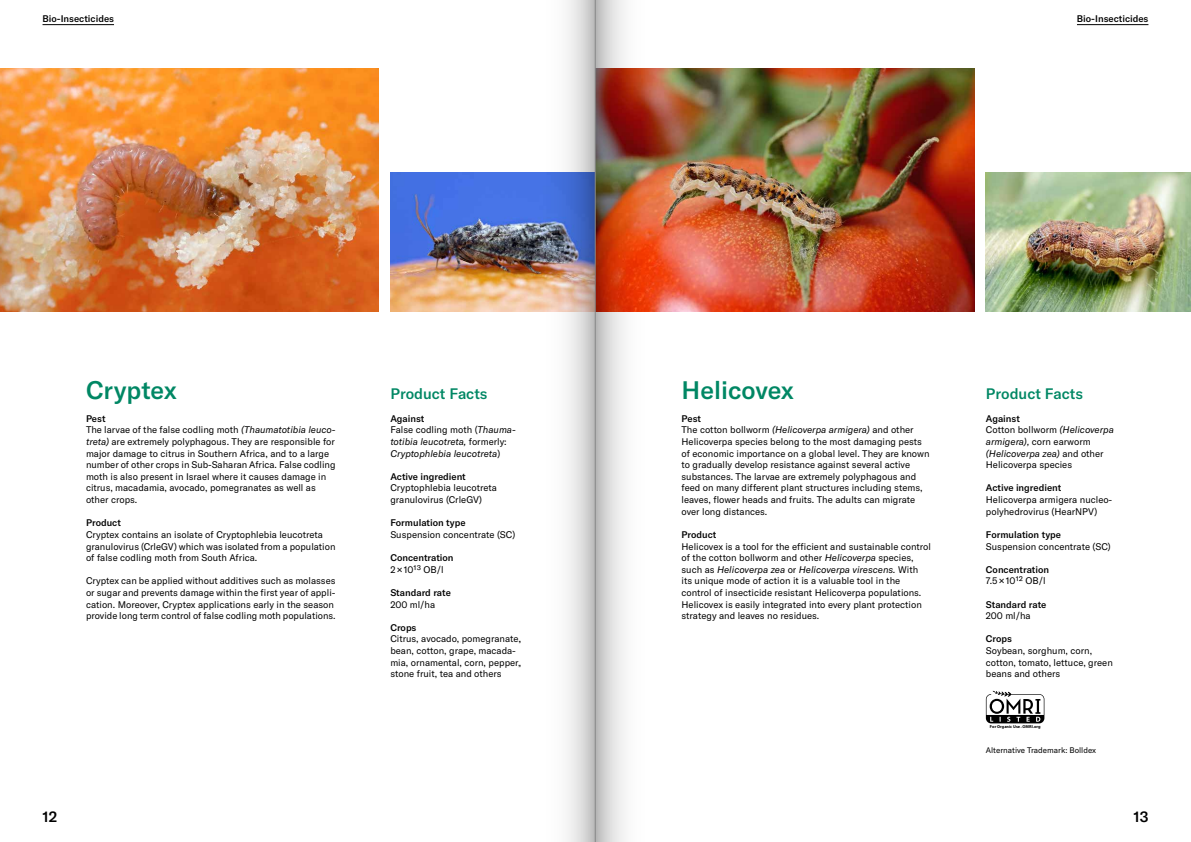
<style>
.page{position:relative;width:1191px;height:842px;background:#fff}
.page>*{position:absolute;margin:0;border:0;box-sizing:border-box;transform-origin:0 0}
.t1{font:500 25px "GT America LCG";color:#008764}
.t2{font:500 15px "GT America LCG";color:#008764}
.t3{font:500 15px "GT America LCG";color:#000}
.Text{font:9.5px/11.6px "GT America LCG";color:#000}
.h3_First{font:500 9.5px "GT America LCG";color:#000}
.Text-2{font:italic 9.5px/11.6px "GT America LCG";color:#000}
.Legende{font:8px "GT America LCG";color:#000}
.t4{font:700 4.2px "Myriad Pro";letter-spacing:.005em;color:#000}
.s1{font-style:italic}
.s2{font-style:normal}
.s3{font-size:3px}
</style>
<div class="page">
<hr style="left:43px;top:24px;width:71px;height:1px;background:#000">
<hr style="left:1077px;top:24px;width:71px;height:1px;background:#000">
<img style="left:986px;top:172px;width:205px;height:140px">
<svg style="left:986px;top:691px;width:58px;height:32px"></svg>
<img style="left:0;top:68px;width:379px;height:244px">
<img style="left:390px;top:172px;width:130px;height:140px">
<img style="left:670px;top:68px;width:304px;height:244px">
<img style="left:596px;top:0;width:74px;height:842px">
<svg style="left:520px;top:0;width:75px;height:842px"></svg>
<hr style="left:595px;top:0;width:1px;height:842px;background:#878988">
<p class="h3_First" style="left:43px;top:11px;width:73px">Bio-Insecticides</p>
<p class="h3_First" style="left:1077px;top:11px;width:73px">Bio-Insecticides</p>
<p class="t1" style="left:86px;top:371px;width:92px">Cryptex</p>
<p class="h3_First" style="left:86px;top:411px;width:21px">Pest</p>
<p class="Text" style="left:86px;top:424px;width:251px">The larvae of the false codling moth <span class="s1">(Thaumatotibia leuco&shy;treta)</span> are extremely polyphagous. They are responsible for major damage to citrus in Southern Africa, and to a large number of other crops in Sub-Saharan Africa. False codling moth is also present in Israel where it causes damage in citrus, macadamia, avocado, pomegranates as well as other crops.</p>
<p class="h3_First" style="left:86px;top:516px;width:36px">Product</p>
<p class="Text" style="left:86px;top:528px;width:251px">Cryptex contains an isolate of Cryptophlebia leucotreta granulovirus (CrleGV) which was isolated from a population of false codling moth from South Africa.</p>
<p class="Text" style="left:86px;top:574px;width:251px">Cryptex can be applied without additives such as molasses or sugar and prevents damage within the first year of appli&shy;cation. Moreover, Cryptex applications early in the season provide long term control of false codling moth populations.</p>
<p class="t2" style="left:390px;top:382px;width:99px">Product Facts</p>
<p class="h3_First" style="left:390px;top:411px;width:36px">Against</p>
<p class="Text-2" style="left:390px;top:424px;width:127px"><span class="s2">False codling moth (</span>Thauma&shy;totibia leucotreta, <span class="s2">formerly:<br></span>Cryptophlebia leucotreta<span class="s2">)</span></p>
<p class="h3_First" style="left:390px;top:469px;width:77px">Active ingredient</p>
<p class="Text" style="left:390px;top:482px;width:108px">Cryptophlebia leucotreta granulovirus (CrleGV)</p>
<p class="h3_First" style="left:390px;top:516px;width:77px">Formulation type</p>
<p class="Text" style="left:390px;top:528px;width:126px">Suspension concentrate (SC)</p>
<p class="h3_First" style="left:390px;top:551px;width:65px">Concentration</p>
<p class="Text" style="left:390px;top:563px;width:55px">2 × 10¹³ OB/l</p>
<p class="h3_First" style="left:390px;top:585px;width:62px">Standard rate</p>
<p class="Text" style="left:390px;top:598px;width:46px">200 ml/ha</p>
<p class="h3_First" style="left:390px;top:620px;width:28px">Crops</p>
<p class="Text" style="left:390px;top:632px;width:132px">Citrus, avocado, pomegranate, bean, cotton, grape, macada&shy;mia, ornamental, corn, pepper, stone fruit, tea and others</p>
<p class="t1" style="left:681px;top:371px;width:114px">Helicovex</p>
<p class="h3_First" style="left:681px;top:411px;width:21px">Pest</p>
<p class="Text" style="left:681px;top:424px;width:250px">The cotton bollworm <span class="s1">(Helicoverpa armigera)</span> and other Helicoverpa species belong to the most damaging pests of economic importance on a global level. They are known to gradually develop resistance against several active substances. The larvae are extremely polyphagous and feed on many different plant structures including stems, leaves, flower heads and fruits. The adults can migrate over long distances.</p>
<p class="h3_First" style="left:681px;top:527px;width:36px">Product</p>
<p class="Text" style="left:681px;top:540px;width:251px">Helicovex is a tool for the efficient and sustainable control of the cotton bollworm and other <span class="s1">Helicoverpa</span> species, such as <span class="s1">Helicoverpa zea</span> or <span class="s1">Helicoverpa virescens.</span> With its unique mode of action it is a valuable tool in the control of insecticide resistant Helicoverpa populations.<br>Helicovex is easily integrated into every plant protection strategy and leaves no residues.</p>
<p class="t2" style="left:986px;top:382px;width:99px">Product Facts</p>
<p class="h3_First" style="left:986px;top:411px;width:36px">Against</p>
<p class="Text" style="left:986px;top:424px;width:129px">Cotton bollworm <span class="s1">(Helicoverpa armigera),</span> corn earworm <span class="s1">(Helicoverpa zea)</span> and other<br>Helicoverpa species</p>
<p class="h3_First" style="left:986px;top:481px;width:77px">Active ingredient</p>
<p class="Text" style="left:986px;top:493px;width:127px">Helicoverpa armigera nucleo&shy;polyhedrovirus (HearNPV)</p>
<p class="h3_First" style="left:986px;top:527px;width:77px">Formulation type</p>
<p class="Text" style="left:986px;top:540px;width:126px">Suspension concentrate (SC)</p>
<p class="h3_First" style="left:986px;top:562px;width:65px">Concentration</p>
<p class="Text" style="left:986px;top:574px;width:61px">7.5 × 10¹² OB/l</p>
<p class="h3_First" style="left:986px;top:597px;width:62px">Standard rate</p>
<p class="Text" style="left:986px;top:609px;width:46px">200 ml/ha</p>
<p class="h3_First" style="left:986px;top:632px;width:28px">Crops</p>
<p class="Text" style="left:986px;top:644px;width:128px">Soybean, sorghum, corn, cotton, tomato, lettuce, green beans and others</p>
<p class="t4" style="left:990px;top:724px;width:52px">For Organic Use <span class="s3">•</span> OMRI.org</p>
<p class="Legende" style="left:986px;top:744px;width:112px">Alternative Trademark: Bolldex</p>
<h2 class="t3" style="left:43px;top:806px;width:16px">12</h2>
<h2 class="t3" style="left:1133px;top:806px;width:17px">13</h2>
</div>
